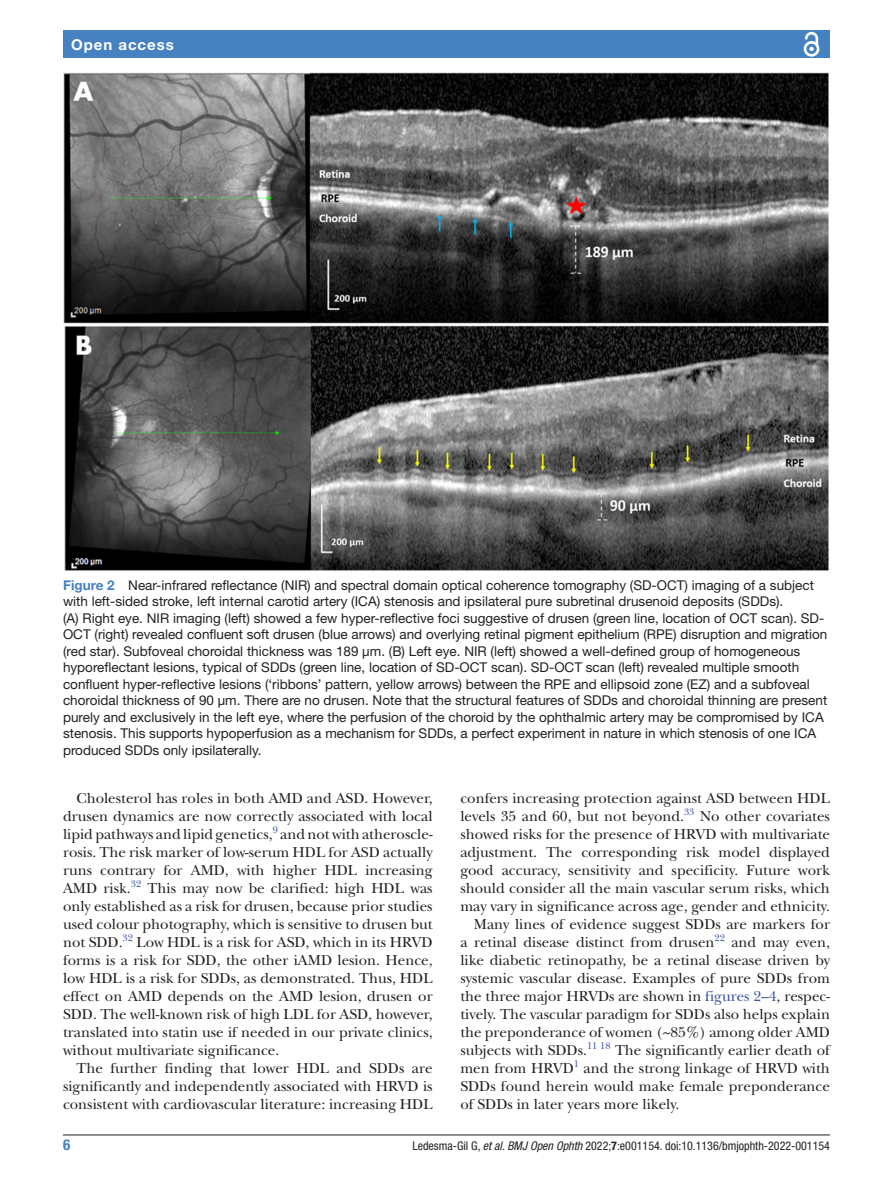
<style>
.page{position:relative;width:893px;height:1191px;background:#fff}
.page>*{position:absolute;margin:0;border:0;box-sizing:border-box;transform-origin:0 0}
.t1{font:15px/18px "New Baskerville";color:#231f20;text-align:justify}
.t2{font:700 15px "Helvetica Neue LT Std";letter-spacing:.065em;color:#fff}
.t3{font:700 condensed 15px "Helvetica Neue LT Std";color:#4681c2}
.t4{font:13.5px/16.5px "Helvetica Neue LT Std";color:#231f20}
.t5{font:condensed 12px "Helvetica Neue LT Std";color:#231f20}
.t6{font:9.9px "New Baskerville";color:#3853a3}
.s1{font-weight:700;color:#4681c2}
.s2{color:#3853a3}
.s3{font-style:italic}
.s4{font-weight:700}
</style>
<div class="page">
<hr style="left:63px;top:1134px;width:767px;height:1px;background:#231f20">
<div style="left:63px;top:31px;width:767px;height:27px;background:#4681c2"></div>
<svg style="left:803px;top:31px;width:17px;height:26px"></svg>
<img style="left:63px;top:73px;width:766px;height:498px">
<p class="t2" style="left:71px;top:35px;width:104px">Open access</p>
<p class="t4" style="left:63px;top:576px;width:766px"><span class="s1">Figure 2</span> Near-infrared reflectance (NIR) and spectral domain optical coherence tomography (SD-OCT) imaging of a subject with left-sided stroke, left internal carotid artery (ICA) stenosis and ipsilateral pure subretinal drusenoid deposits (SDDs).<br>(A) Right eye. NIR imaging (left) showed a few hyper-reflective foci suggestive of drusen (green line, location of OCT scan). SD-OCT (right) revealed confluent soft drusen (blue arrows) and overlying retinal pigment epithelium (RPE) disruption and migration (red star). Subfoveal choroidal thickness was 189 μm. (B) Left eye. NIR (left) showed a well-defined group of homogeneous hyporeflectant lesions, typical of SDDs (green line, location of SD-OCT scan). SD-OCT scan (left) revealed multiple smooth confluent hyper-reflective lesions (‘ribbons’ pattern, yellow arrows) between the RPE and ellipsoid zone (EZ) and a subfoveal choroidal thickness of 90 μm. There are no drusen. Note that the structural features of SDDs and choroidal thinning are present purely and exclusively in the left eye, where the perfusion of the choroid by the ophthalmic artery may be compromised by ICA stenosis. This supports hypoperfusion as a mechanism for SDDs, a perfect experiment in nature in which stenosis of one ICA produced SDDs only ipsilaterally.</p>
<p class="t1" style="left:63px;top:789px;width:371px;text-indent:14px">Cholesterol has roles in both AMD and ASD. However, drusen dynamics are now correctly associated with local lipid pathways and lipid genetics,<sup>9</sup> and not with atheroscle&shy;rosis. The risk marker of low-serum HDL for ASD actually runs contrary for AMD, with higher HDL increasing AMD risk.</p>
<p class="t6" style="left:131px;top:877px;width:12px">32</p>
<p class="t1" style="left:63px;top:879px;width:371px;text-indent:85px">This may now be clarified: high HDL was only established as a risk for drusen, because prior studies used colour photography, which is sensitive to drusen but not SDD.</p>
<p class="t6" style="left:123px;top:931px;width:12px">32</p>
<p class="t1" style="left:63px;top:933px;width:371px;text-indent:73px">Low HDL is a risk for ASD, which in its HRVD forms is a risk for SDD, the other iAMD lesion. Hence, low HDL is a risk for SDDs, as demonstrated. Thus, HDL effect on AMD depends on the AMD lesion, drusen or SDD. The well-known risk of high LDL for ASD, however, translated into statin use if needed in our private clinics, without multivariate significance.</p>
<p class="t1" style="left:63px;top:1059px;width:371px;text-indent:14px">The further finding that lower HDL and SDDs are significantly and independently associated with HRVD is consistent with cardiovascular literature: increasing HDL</p>
<p class="t1" style="left:460px;top:789px;width:371px">confers increasing protection against ASD between HDL</p>
<p class="t1" style="left:460px;top:807px;width:371px">levels 35 and 60, but not beyond.<sup>33</sup> No other covariates</p>
<p class="t1" style="left:460px;top:825px;width:371px">showed risks for the presence of HRVD with multivariate</p>
<p class="t1" style="left:460px;top:843px;width:371px">adjustment. The corresponding risk model displayed</p>
<p class="t1" style="left:460px;top:861px;width:371px">good accuracy, sensitivity and specificity. Future work</p>
<p class="t1" style="left:460px;top:879px;width:371px">should consider all the main vascular serum risks, which</p>
<p class="t1" style="left:460px;top:897px;width:371px">may vary in significance across age, gender and ethnicity.</p>
<p class="t1" style="left:474px;top:915px;width:358px">Many lines of evidence suggest SDDs are markers for</p>
<p class="t1" style="left:460px;top:933px;width:256px">a retinal disease distinct from drusen</p>
<p class="t6" style="left:714px;top:931px;width:12px">22</p>
<p class="t1" style="left:460px;top:933px;width:371px;text-indent:271px">and may even, like diabetic retinopathy, be a retinal disease driven by systemic vascular disease. Examples of pure SDDs from the three major HRVDs are shown in <span class="s2">figures 2–4</span>, respec&shy;tively. The vascular paradigm for SDDs also helps explain the preponderance of women (~85%) among older AMD subjects with SDDs.</p>
<p class="t6" style="left:587px;top:1039px;width:25px">11 18</p>
<p class="t1" style="left:615px;top:1041px;width:216px">The significantly earlier death of</p>
<p class="t6" style="left:574px;top:1057px;width:7px">1</p>
<p class="t1" style="left:460px;top:1059px;width:371px;text-indent:123px">and the strong linkage of HRVD with SDDs found herein would make female preponderance of SDDs in later years more likely.</p>
<p class="t1" style="left:460px;top:1059px;width:115px">men from HRVD</p>
<p class="t3" style="left:63px;top:1135px;width:9px">6</p>
<p class="t5" style="left:412px;top:1138px;width:419px">Ledesma-Gil G, <span class="s3">et al</span>. <span class="s3">BMJ Open Ophth</span> 2022;<span class="s4">7</span>:e001154. doi:10.1136/bmjophth-2022-001154</p>
</div>
